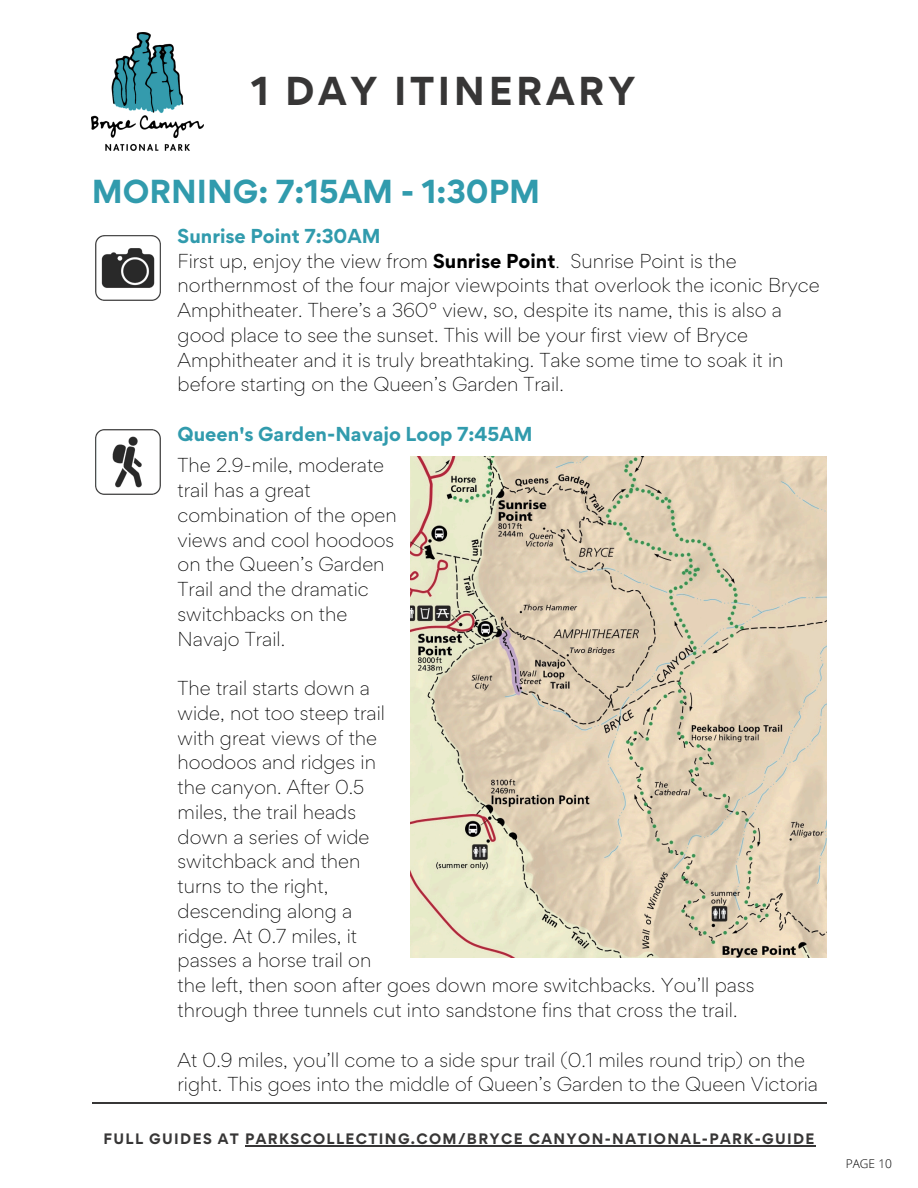
<style>
.page{position:relative;width:918px;height:1188px;background:#fff}
.page>*{position:absolute;margin:0;border:0;box-sizing:border-box;transform-origin:0 0}
.t1{font:700 36px "Gordita";letter-spacing:.1em;color:#373636}
.t2{font:700 29.7px "Gordita";color:#319bad}
.t3{font:300 18px/24.8px "Gordita";color:#000}
.t4{font:700 18px "Gordita";color:#319bad}
.t5{font:700 13.5px "Gordita";letter-spacing:.1em;color:#373636}
.t6{font:300 12px "Open Sans";color:#000}
.s1{font-weight:700;color:#319bad}
.s2{font-weight:700}
</style>
<div class="page">
<hr style="left:92px;top:1102px;width:734px;height:2px;background:#373636">
<img style="left:92px;top:33px;width:111px;height:118px">
<img style="left:95px;top:430px;width:66px;height:65px">
<img style="left:95px;top:235px;width:66px;height:66px">
<img style="left:410px;top:456px;width:417px;height:502px">
<hr style="left:245px;top:1145px;width:571px;height:1px;background:#373636">
<p class="t1" style="left:251px;top:67px;width:386px">1 DAY ITINERARY</p>
<h4 class="t2" style="left:92px;top:171px;width:450px">MORNING: 7:15AM - 1:30PM</h4>
<h4 class="t3" style="left:178px;top:223px;width:644px"><span class="s1">Sunrise Point 7:30AM<br></span>First up, enjoy the view from <span class="s2">Sunrise Point</span>. Sunrise Point is the northernmost of the four major viewpoints that overlook the iconic Bryce Amphitheater. There’s a 360° view, so, despite its name, this is also a good place to see the sunset. This will be your first view of Bryce Amphitheater and it is truly breathtaking. Take some time to soak it in before starting on the Queen’s Garden Trail.</h4>
<p class="t4" style="left:178px;top:422px;width:356px">Queen's Garden-Navajo Loop 7:45AM</p>
<p class="t3" style="left:178px;top:453px;width:221px">The 2.9-mile, moderate trail has a great combination of the open views and cool hoodoos on the Queen’s Garden<br>Trail and the dramatic switchbacks on the<br>Navajo Trail.</p>
<h4 class="t3" style="left:178px;top:676px;width:209px">The trail starts down a wide, not too steep trail with great views of the hoodoos and ridges in the canyon. After 0.5 miles, the trail heads down a series of wide switchback and then turns to the right, descending along a ridge. At 0.7 miles, it passes a horse trail on</h4>
<p class="t3" style="left:178px;top:973px;width:578px">the left, then soon after goes down more switchbacks. You’ll pass through three tunnels cut into sandstone fins that cross the trail.</p>
<h5 class="t3" style="left:178px;top:1047px;width:642px">At 0.9 miles, you’ll come to a side spur trail (0.1 miles round trip) on the right. This goes into the middle of Queen’s Garden to the Queen Victoria</h5>
<p class="t5" style="left:103px;top:1129px;width:713px">FULL GUIDES AT PARKSCOLLECTING.COM/BRYCE CANYON-NATIONAL-PARK-GUIDE</p>
<p class="t6" style="left:846px;top:1155px;width:48px">PAGE 10</p>
</div>
